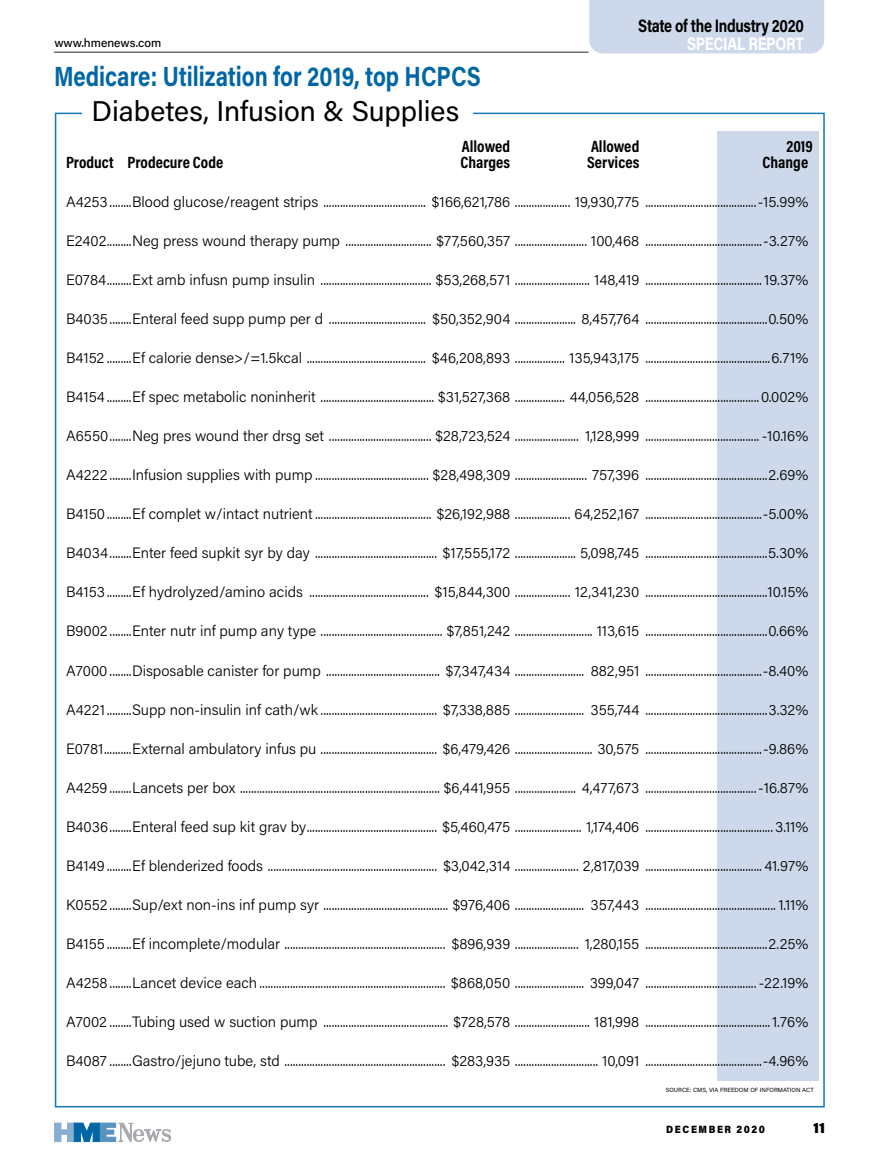
<style>
.page{position:relative;width:878px;height:1175px;background:#fff}
.page>*{position:absolute;margin:0;border:0;box-sizing:border-box;transform-origin:0 0}
.t1{font:28.5px "Acumin Pro";color:#000}
.t2{font:700 27.75px "Acumin Pro";color:#0066a5;scale:.8 1}
.t3{font:700 18px "Acumin Pro";letter-spacing:-.025em;color:#000;scale:.8 1}
.t4{font:700 18px "Acumin Pro";letter-spacing:-.02em;color:#fff;scale:.8 1}
.t5{font:700 16.5px "Acumin Pro Cond";color:#000}
.t6{font:300 15px "Acumin Pro";color:#000}
.t7{font:900 15px "Acumin Pro";color:#000}
.t8{font:500 12px "Acumin Pro";color:#000}
.t9{font:900 10.5px "Acumin Pro";letter-spacing:.165em;color:#000;scale:.9 1}
.t10{font:6px "Acumin Pro";color:#000}
</style>
<div class="page">
<hr style="left:54px;top:51px;width:534px;height:2px;background:#6d6e71">
<div style="left:589px;top:0;width:235px;height:53px;background:#cdd9eb"></div>
<svg style="left:54px;top:1123px;width:117px;height:18px"></svg>
<div style="left:717px;top:131px;width:102px;height:949px;background:#cdd9eb"></div>
<p class="t8" style="left:54px;top:35px;width:108px">www.hmenews.com</p>
<p class="t3" style="left:638px;top:13px;width:209px">State of the Industry 2020</p>
<p class="t4" style="left:687px;top:31px;width:148px">SPECIAL REPORT</p>
<h2 class="t2" style="left:54px;top:56px;width:535px">Medicare: Utilization for 2019, top HCPCS</h2>
<h1 class="t1" style="left:92px;top:91px;width:369px">Diabetes, Infusion &amp; Supplies</h1>
<p class="t5" style="left:462px;top:135px;width:50px">Allowed</p>
<p class="t5" style="left:591px;top:135px;width:50px">Allowed</p>
<p class="t5" style="left:786px;top:135px;width:28px">2019</p>
<p class="t5" style="left:66px;top:152px;width:159px">Product Prodecure Code</p>
<p class="t5" style="left:460px;top:152px;width:51px">Charges</p>
<p class="t5" style="left:587px;top:152px;width:54px">Services</p>
<p class="t5" style="left:762px;top:152px;width:47px">Change</p>
<p class="t6" style="left:66px;top:192px;width:743px">A4253........Blood glucose/reagent strips ..................................... $166,621,786 .................... 19,930,775 ........................................-15.99%</p>
<p class="t6" style="left:66px;top:231px;width:743px">E2402.........Neg press wound therapy pump ............................... $77,560,357 .......................... 100,468 ..........................................-3.27%</p>
<p class="t6" style="left:66px;top:270px;width:743px">E0784.........Ext amb infusn pump insulin ........................................ $53,268,571 ........................... 148,419 ..........................................19.37%</p>
<p class="t6" style="left:66px;top:309px;width:743px">B4035........Enteral feed supp pump per d ................................... $50,352,904 ...................... 8,457,764 ............................................0.50%</p>
<p class="t6" style="left:66px;top:348px;width:743px">B4152 .........Ef calorie dense&gt;/=1.5kcal ........................................... $46,208,893 .................. 135,943,175 .............................................6.71%</p>
<p class="t6" style="left:66px;top:387px;width:743px">B4154.........Ef spec metabolic noninherit ......................................... $31,527,368 .................. 44,056,528 .........................................0.002%</p>
<p class="t6" style="left:66px;top:426px;width:743px">A6550........Neg pres wound ther drsg set ..................................... $28,723,524 ....................... 1,128,999 ......................................... -10.16%</p>
<p class="t6" style="left:66px;top:465px;width:743px">A4222 ........Infusion supplies with pump ......................................... $28,498,309 .......................... 757,396 ............................................2.69%</p>
<p class="t6" style="left:66px;top:504px;width:743px">B4150.........Ef complet w/intact nutrient .......................................... $26,192,988 .................... 64,252,167 ..........................................-5.00%</p>
<p class="t6" style="left:66px;top:543px;width:743px">B4034........Enter feed supkit syr by day ............................................ $17,555,172 ...................... 5,098,745 ............................................5.30%</p>
<p class="t6" style="left:66px;top:582px;width:743px">B4153.........Ef hydrolyzed/amino acids ........................................... $15,844,300 .................... 12,341,230 ............................................10.15%</p>
<p class="t6" style="left:66px;top:621px;width:743px">B9002........Enter nutr inf pump any type ............................................ $7,851,242 ............................ 113,615 ............................................0.66%</p>
<p class="t6" style="left:66px;top:660px;width:743px">A7000 ........Disposable canister for pump ......................................... $7,347,434 ......................... 882,951 ..........................................-8.40%</p>
<p class="t6" style="left:66px;top:699px;width:743px">A4221.........Supp non-insulin inf cath/wk .......................................... $7,338,885 ......................... 355,744 ............................................3.32%</p>
<p class="t6" style="left:66px;top:738px;width:743px">E0781..........External ambulatory infus pu .......................................... $6,479,426 ............................ 30,575 ..........................................-9.86%</p>
<p class="t6" style="left:66px;top:777px;width:743px">A4259 ........Lancets per box ........................................................................ $6,441,955 ...................... 4,477,673 ........................................-16.87%</p>
<p class="t6" style="left:66px;top:816px;width:743px">B4036........Enteral feed sup kit grav by............................................... $5,460,475 ........................ 1,174,406 .............................................. 3.11%</p>
<p class="t6" style="left:66px;top:855px;width:743px">B4149 .........Ef blenderized foods ............................................................. $3,042,314 ....................... 2,817,039 .......................................... 41.97%</p>
<p class="t6" style="left:66px;top:894px;width:743px">K0552 ........Sup/ext non-ins inf pump syr ............................................. $976,406 ......................... 357,443 ............................................... 1.11%</p>
<p class="t6" style="left:66px;top:933px;width:743px">B4155.........Ef incomplete/modular .......................................................... $896,939 ....................... 1,280,155 ............................................2.25%</p>
<p class="t6" style="left:66px;top:972px;width:743px">A4258........Lancet device each ................................................................... $868,050 ......................... 399,047 ........................................ -22.19%</p>
<p class="t6" style="left:66px;top:1011px;width:743px">A7002 ........Tubing used w suction pump ............................................. $728,578 ........................... 181,998 .............................................1.76%</p>
<p class="t6" style="left:66px;top:1050px;width:743px">B4087 ........Gastro/jejuno tube, std .......................................................... $283,935 .............................. 10,091 ..........................................-4.96%</p>
<p class="t10" style="left:665px;top:1085px;width:149px">SOURCE: CMS, VIA FREEDOM OF INFORMATION ACT</p>
<p class="t9" style="left:666px;top:1122px;width:111px">DECEMBER 2020</p>
<p class="t7" style="left:813px;top:1117px;width:14px">11</p>
</div>
